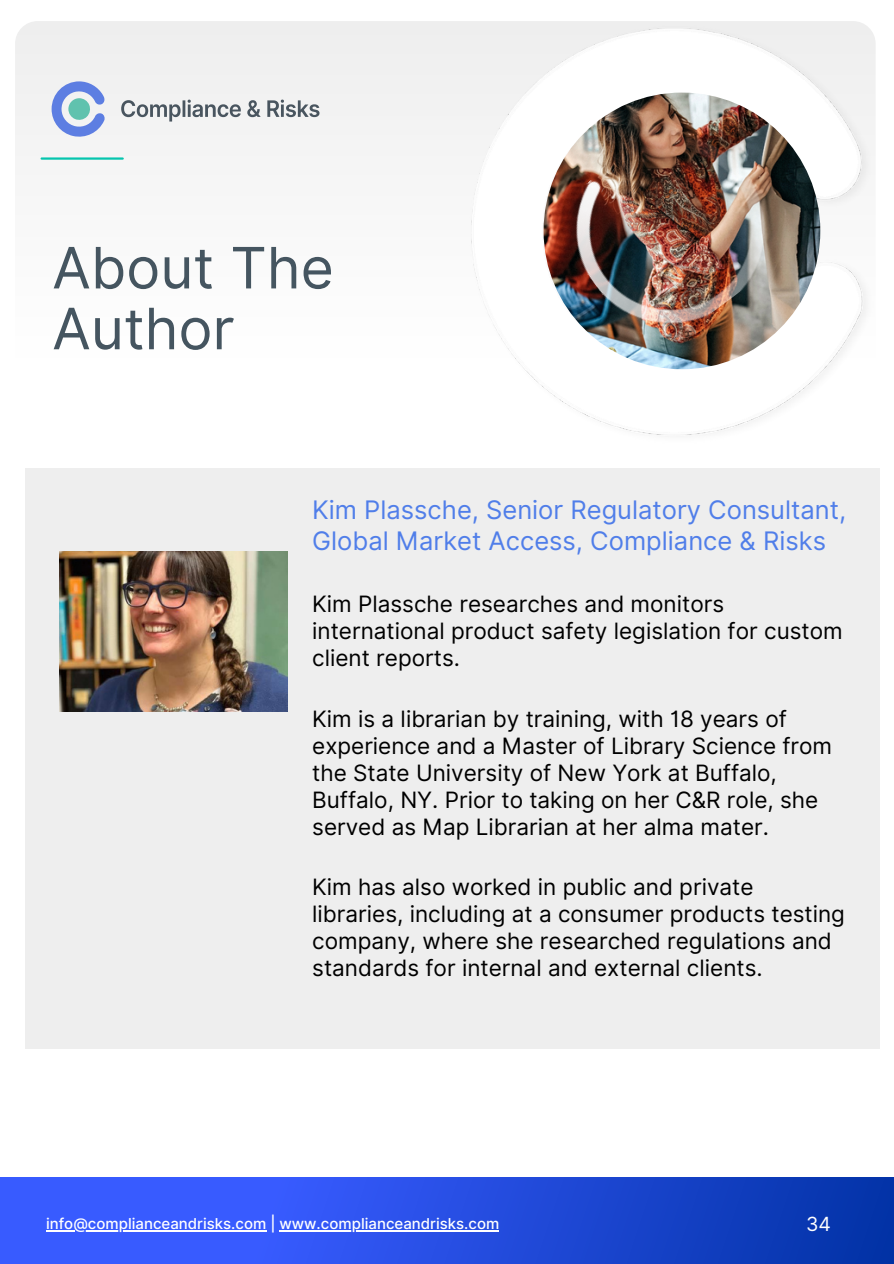
<style>
.page{position:relative;width:894px;height:1264px;background:#fff}
.page>*{position:absolute;margin:0;border:0;box-sizing:border-box;transform-origin:0 0}
.t1{font:57px/60.8px "Inter";color:#455560}
.t2{font:25.5px/30.3px "Inter";color:#507ee9}
.t3{font:22.5px/27px "Inter";color:#000}
.t4{font:19.5px "Inter";color:#fff}
.t5{font:500 15px "Inter";color:#fff}
</style>
<div class="page">
<svg style="left:0;top:1177px;width:893px;height:86px;background:#264de0"></svg>
<hr style="left:46px;top:1230px;width:220px;height:1px;background:#fff">
<hr style="left:279px;top:1230px;width:220px;height:1px;background:#fff">
<img style="left:464px;top:21px;width:412px;height:414px">
<svg style="left:121px;top:100px;width:198px;height:21px"></svg>
<svg style="left:52px;top:81px;width:53px;height:58px"></svg>
<img style="left:543px;top:93px;width:277px;height:276px;border-radius:50%">
<img style="left:543px;top:103px;width:257px;height:255px">
<div style="left:25px;top:468px;width:854px;height:581px;background:#eee"></div>
<img style="left:60px;top:551px;width:227px;height:160px">
<hr style="left:42px;top:157px;width:81px;height:3px;background:#05c5ae">
<p class="t1" style="left:52px;top:237px;width:283px">About The<br>Author</p>
<h3 class="t2" style="left:312px;top:495px;width:535px">Kim Plassche, Senior Regulatory Consultant,<br>Global Market Access, Compliance &amp; Risks</h3>
<h3 class="t3" style="left:312px;top:590px;width:532px">Kim Plassche researches and monitors international product safety legislation for custom client reports.</h3>
<h3 class="t3" style="left:312px;top:705px;width:521px">Kim is a librarian by training, with 18 years of experience and a Master of Library Science from the State University of New York at Buffalo, Buffalo, NY. Prior to taking on her C&amp;R role, she served as Map Librarian at her alma mater.</h3>
<p class="t3" style="left:312px;top:873px;width:534px">Kim has also worked in public and private libraries, including at a consumer products testing company, where she researched regulations and standards for internal and external clients.</p>
<p class="t5" style="left:46px;top:1214px;width:454px">info@complianceandrisks.com | www.complianceandrisks.com</p>
<p class="t4" style="left:805px;top:1211px;width:26px">34</p>
</div>
